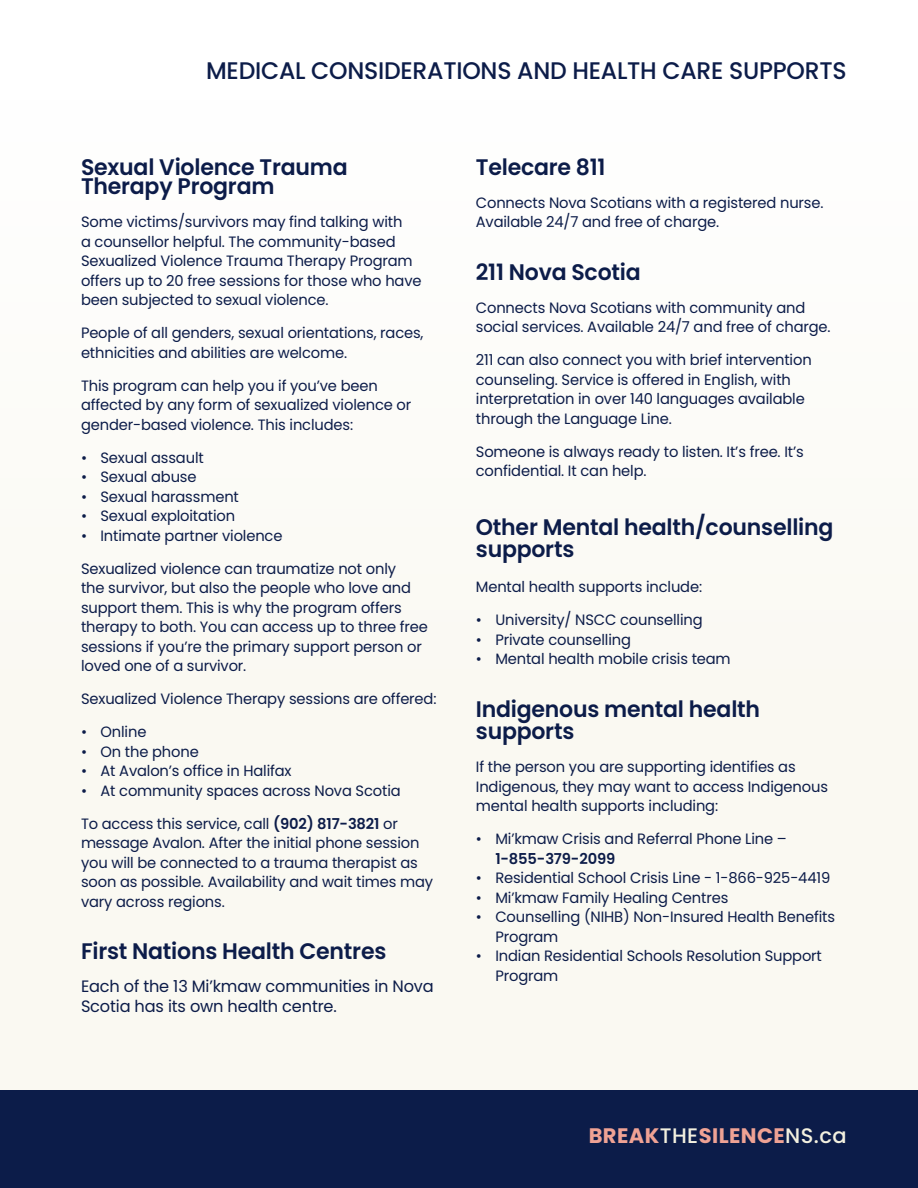
<style>
.page{position:relative;width:918px;height:1188px;background:#fff}
.page>*{position:absolute;margin:0;border:0;box-sizing:border-box;transform-origin:0 0}
.t1{font:500 24px "Poppins";letter-spacing:-.01em;color:#0c1c49}
.t2{font:600 22.5px/22.5px "Poppins";letter-spacing:-.01em;color:#0c1c49}
.t3{font:700 21px "Poppins";letter-spacing:.02em;color:#efa294}
.t4{font:16.5px/19.5px "Poppins";letter-spacing:-.01em;color:#0c1c49}
.t5{font:15px/19.5px "Poppins";letter-spacing:-.01em;color:#0c1c49}
.s1{font-weight:600}
.s2{font-weight:500;color:#f3f0df}
</style>
<div class="page">
<div style="left:0;top:84px;width:918px;height:1104px;background:#fbfaf4"></div>
<div style="left:0;top:1091px;width:918px;height:97px;background:#0c1c49"></div>
<p class="t1" style="left:206px;top:57px;width:642px">MEDICAL CONSIDERATIONS AND HEALTH CARE SUPPORTS</p>
<p class="t2" style="left:81px;top:157px;width:268px;line-height:19.5px">Sexual Violence Trauma<br>Therapy Program</p>
<p class="t5" style="left:81px;top:212px;width:342px">Some victims/survivors may find talking with<br>a counsellor helpful. The community-based Sexualized Violence Trauma Therapy Program offers up to 20 free sessions for those who have been subjected to sexual violence.</p>
<p class="t5" style="left:81px;top:323px;width:344px">People of all genders, sexual orientations, races, ethnicities and abilities are welcome.</p>
<p class="t5" style="left:81px;top:376px;width:332px">This program can help you if you’ve been affected by any form of sexualized violence or gender-based violence. This includes:</p>
<p class="t5" style="left:81px;top:448px;width:124px">• Sexual assault</p>
<p class="t5" style="left:81px;top:467px;width:117px">• Sexual abuse</p>
<p class="t5" style="left:81px;top:487px;width:159px">• Sexual harassment</p>
<p class="t5" style="left:81px;top:506px;width:156px">• Sexual exploitation</p>
<p class="t5" style="left:81px;top:526px;width:203px">• Intimate partner violence</p>
<p class="t5" style="left:81px;top:559px;width:348px">Sexualized violence can traumatize not only<br>the survivor, but also the people who love and support them. This is why the program offers therapy to both. You can access up to three free sessions if you’re the primary support person or loved one of a survivor.</p>
<p class="t5" style="left:81px;top:689px;width:357px">Sexualized Violence Therapy sessions are offered:</p>
<p class="t5" style="left:81px;top:722px;width:67px">• Online</p>
<p class="t5" style="left:81px;top:742px;width:119px">• On the phone</p>
<p class="t5" style="left:81px;top:761px;width:212px">• At Avalon’s office in Halifax</p>
<p class="t5" style="left:81px;top:781px;width:321px">• At community spaces across Nova Scotia</p>
<p class="t5" style="left:81px;top:814px;width:354px">To access this service, call <span class="s1">(902) 817-3821</span> or message Avalon. After the initial phone session you will be connected to a trauma therapist as soon as possible. Availability and wait times may vary across regions.</p>
<p class="t2" style="left:81px;top:940px;width:307px">First Nations Health Centres</p>
<p class="t4" style="left:81px;top:977px;width:354px">Each of the 13 Mi’kmaw communities in Nova<br>Scotia has its own health centre.</p>
<p class="t2" style="left:476px;top:156px;width:131px">Telecare 811</p>
<p class="t5" style="left:476px;top:193px;width:349px">Connects Nova Scotians with a registered nurse.<br>Available 24/7 and free of charge.</p>
<p class="t2" style="left:476px;top:261px;width:166px">211 Nova Scotia</p>
<p class="t5" style="left:476px;top:298px;width:356px">Connects Nova Scotians with community and social services. Available 24/7 and free of charge.</p>
<p class="t5" style="left:476px;top:350px;width:337px">211 can also connect you with brief intervention counseling. Service is offered in English, with interpretation in over 140 languages available through the Language Line.</p>
<p class="t5" style="left:476px;top:442px;width:329px">Someone is always ready to listen. It’s free. It’s confidential. It can help.</p>
<p class="t2" style="left:476px;top:516px;width:359px">Other Mental health/counselling supports</p>
<p class="t5" style="left:476px;top:577px;width:228px">Mental health supports include:</p>
<p class="t5" style="left:476px;top:610px;width:228px">• University/ NSCC counselling</p>
<p class="t5" style="left:476px;top:630px;width:157px">• Private counselling</p>
<p class="t5" style="left:476px;top:649px;width:256px">• Mental health mobile crisis team</p>
<p class="t2" style="left:476px;top:698px;width:286px">Indigenous mental health supports</p>
<p class="t5" style="left:476px;top:757px;width:354px">If the person you are supporting identifies as<br>Indigenous, they may want to access Indigenous mental health supports including:</p>
<p class="t5" style="left:495px;top:829px;width:293px;text-indent:-20px">• Mi’kmaw Crisis and Referral Phone Line –<br><span class="s1">1-855-379-2099</span></p>
<p class="t5" style="left:476px;top:868px;width:356px">• Residential School Crisis Line - 1-866-925-4419</p>
<p class="t5" style="left:476px;top:888px;width:254px">• Mi’kmaw Family Healing Centres</p>
<p class="t5" style="left:495px;top:907px;width:341px;text-indent:-20px">• Counselling (NIHB) Non-Insured Health Benefits<br>Program</p>
<p class="t5" style="left:495px;top:946px;width:328px;text-indent:-20px">• Indian Residential Schools Resolution Support<br>Program</p>
<p class="t3" style="left:589px;top:1123px;width:260px">BREAK<span class="s2">THE</span>SILENCE<span class="s2">NS.ca</span></p>
</div>
